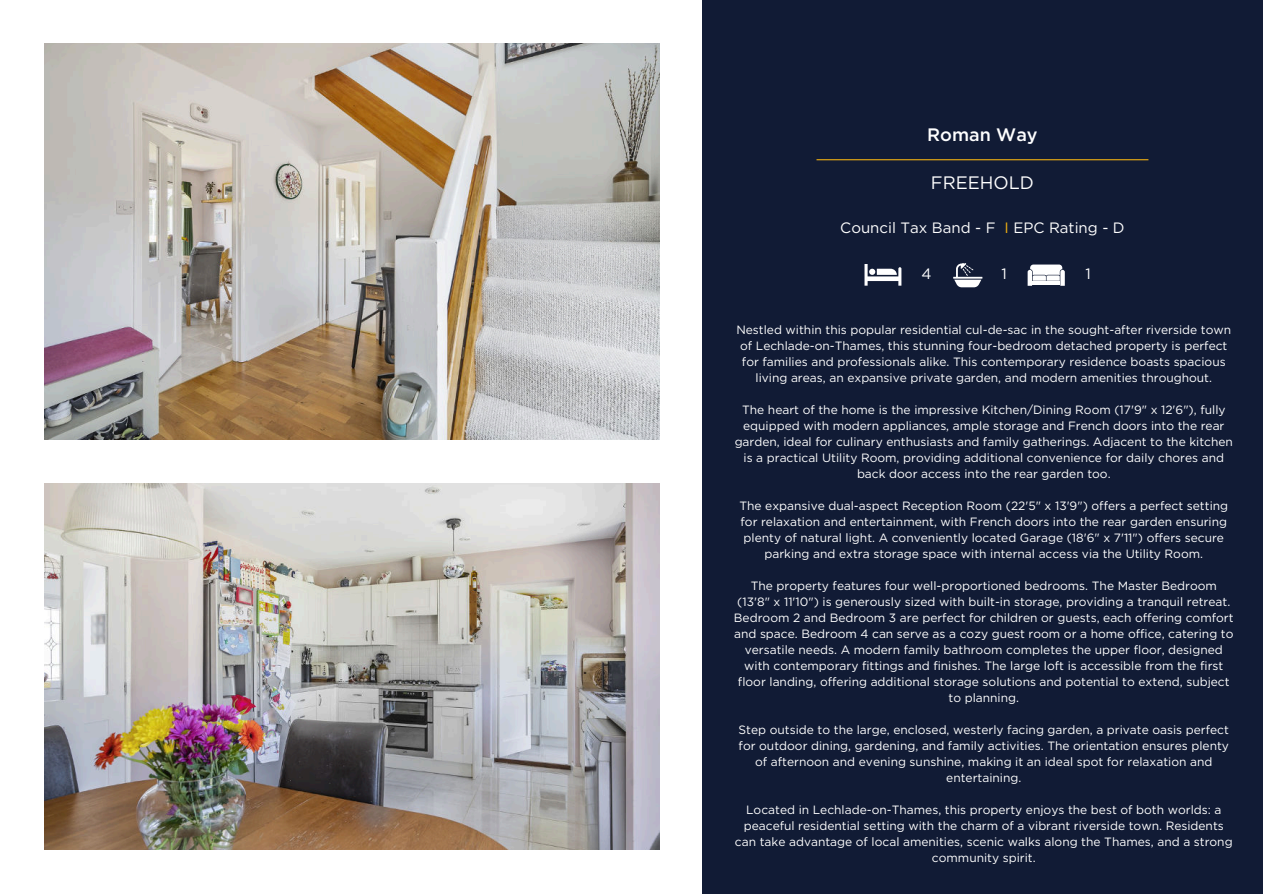
<style>
.page{position:relative;width:1263px;height:894px;background:#fff}
.page>*{position:absolute;margin:0;border:0;box-sizing:border-box;transform-origin:0 0}
.t1{font:500 18px "Gotham";color:#fff}
.t2{font:18px "Gotham";color:#fff}
.t3{font:15px "Gotham";color:#fff}
.t4{font:12px/16px "Gotham";color:#fff;text-align:center}
.s1{color:#efaf12}
</style>
<div class="page">
<img style="left:44px;top:44px;width:616px;height:395px">
<div style="left:702px;top:0;width:561px;height:893px;background:#111b35"></div>
<hr style="left:816px;top:159px;width:332px;height:1px;background:#efaf12">
<svg style="left:864px;top:264px;width:37px;height:21px"></svg>
<svg style="left:953px;top:263px;width:29px;height:24px"></svg>
<svg style="left:1028px;top:264px;width:37px;height:22px"></svg>
<img style="left:44px;top:483px;width:616px;height:366px">
<h1 class="t1" style="left:927px;top:123px;width:112px">Roman Way</h1>
<h1 class="t2" style="left:931px;top:171px;width:105px">FREEHOLD</h1>
<p class="t3" style="left:840px;top:218px;width:286px">Council Tax Band - F <span class="s1">I</span> EPC Rating - D</p>
<p class="t3" style="left:921px;top:264px;width:12px">4</p>
<p class="t3" style="left:1001px;top:264px;width:7px">1</p>
<p class="t3" style="left:1086px;top:264px;width:7px">1</p>
<p class="t4" style="left:736px;top:321px;width:496px">Nestled within this popular residential cul-de-sac in the sought-after riverside town of Lechlade-on-Thames, this stunning four-bedroom detached property is perfect for families and professionals alike. This contemporary residence boasts spacious living areas, an expansive private garden, and modern amenities throughout.</p>
<p class="t4" style="left:735px;top:401px;width:500px">The heart of the home is the impressive Kitchen/Dining Room (17'9" x 12'6"), fully equipped with modern appliances, ample storage and French doors into the rear garden, ideal for culinary enthusiasts and family gatherings. Adjacent to the kitchen is a practical Utility Room, providing additional convenience for daily chores and back door access into the rear garden too.</p>
<p class="t4" style="left:739px;top:497px;width:490px">The expansive dual-aspect Reception Room (22'5" x 13'9") offers a perfect setting for relaxation and entertainment, with French doors into the rear garden ensuring plenty of natural light. A conveniently located Garage (18'6" x 7'11") offers secure parking and extra storage space with internal access via the Utility Room.</p>
<p class="t4" style="left:734px;top:577px;width:501px">The property features four well-proportioned bedrooms. The Master Bedroom (13'8" x 11'10") is generously sized with built-in storage, providing a tranquil retreat.<br>Bedroom 2 and Bedroom 3 are perfect for children or guests, each offering comfort and space. Bedroom 4 can serve as a cozy guest room or a home office, catering to versatile needs. A modern family bathroom completes the upper floor, designed with contemporary fittings and finishes. The large loft is accessible from the first floor landing, offering additional storage solutions and potential to extend, subject to planning.</p>
<p class="t4" style="left:739px;top:721px;width:492px">Step outside to the large, enclosed, westerly facing garden, a private oasis perfect for outdoor dining, gardening, and family activities. The orientation ensures plenty of afternoon and evening sunshine, making it an ideal spot for relaxation and entertaining.</p>
<p class="t4" style="left:735px;top:801px;width:499px">Located in Lechlade-on-Thames, this property enjoys the best of both worlds: a peaceful residential setting with the charm of a vibrant riverside town. Residents can take advantage of local amenities, scenic walks along the Thames, and a strong community spirit.</p>
</div>
